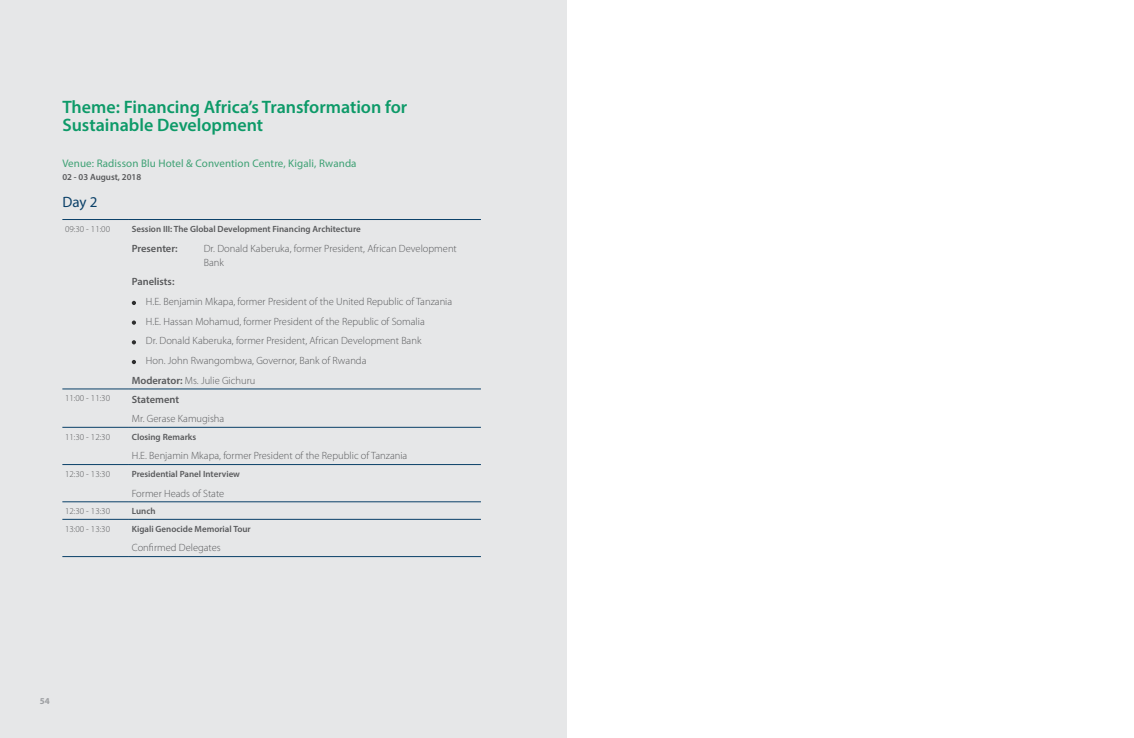
<style>
.page{position:relative;width:1134px;height:738px;background:#fff}
.page>*{position:absolute;margin:0;border:0;box-sizing:border-box;transform-origin:0 0}
.t1{font:600 18px/18px "Myriad Pro";color:#0d9a68}
.t2{font:15px "Myriad Pro";color:#0a4068}
.t3{font:11px "Myriad Pro";letter-spacing:.01em;color:#3ea174}
.t4{font:300 10.5px/14px "Myriad Pro";color:#58595b}
.t5{font:600 10.5px "Myriad Pro";color:#58595b}
.t6{font:600 9px "Myriad Pro";color:#58595b}
.t7{font:300 9px "Myriad Pro";color:#58595b}
.t8{font:700 9px "Myriad Pro";color:#9d9fa2}
.s1{font-weight:600}
</style>
<div class="page">
<div style="left:0;top:0;width:567px;height:737px;background:#e6e7e8"></div>
<hr style="left:62px;top:219px;width:67px;height:1px;background:#0a4068">
<hr style="left:129px;top:219px;width:352px;height:1px;background:#0a4068">
<hr style="left:62px;top:388px;width:67px;height:1px;background:#0a4068">
<hr style="left:129px;top:388px;width:352px;height:1px;background:#0a4068">
<hr style="left:62px;top:427px;width:67px;height:1px;background:#0a4068">
<hr style="left:129px;top:427px;width:352px;height:1px;background:#0a4068">
<hr style="left:62px;top:464px;width:67px;height:1px;background:#0a4068">
<hr style="left:129px;top:464px;width:352px;height:1px;background:#0a4068">
<hr style="left:62px;top:501px;width:67px;height:1px;background:#0a4068">
<hr style="left:129px;top:501px;width:352px;height:1px;background:#0a4068">
<hr style="left:62px;top:518px;width:67px;height:1px;background:#0a4068">
<hr style="left:129px;top:518px;width:352px;height:1px;background:#0a4068">
<hr style="left:62px;top:556px;width:67px;height:1px;background:#0a4068">
<hr style="left:129px;top:556px;width:352px;height:1px;background:#0a4068">
<svg style="left:132px;top:300px;width:4px;height:5px"></svg>
<svg style="left:132px;top:320px;width:4px;height:4px"></svg>
<svg style="left:132px;top:340px;width:4px;height:4px"></svg>
<svg style="left:132px;top:360px;width:4px;height:4px"></svg>
<h1 class="t1" style="left:62px;top:97px;width:346px">Theme: Financing Africa’s Transformation for<br>Sustainable Development</h1>
<p class="t3" style="left:62px;top:156px;width:296px">Venue: Radisson Blu Hotel &amp; Convention Centre, Kigali, Rwanda</p>
<p class="t6" style="left:62px;top:171px;width:80px">02 - 03 August, 2018</p>
<h2 class="t2" style="left:62px;top:192px;width:37px">Day 2</h2>
<p class="t7" style="left:65px;top:223px;width:46px">09:30 - 11:00</p>
<p class="t6" style="left:132px;top:223px;width:230px">Session III: The Global Development Financing Architecture</p>
<p class="t5" style="left:132px;top:241px;width:47px">Presenter:</p>
<p class="t4" style="left:204px;top:241px;width:255px">Dr. Donald Kaberuka, former President, African Development<br>Bank</p>
<p class="t5" style="left:132px;top:275px;width:44px">Panelists:</p>
<p class="t4" style="left:146px;top:294px;width:308px">H.E. Benjamin Mkapa, former President of the United Republic of Tanzania</p>
<p class="t4" style="left:146px;top:314px;width:280px">H.E. Hassan Mohamud, former President of the Republic of Somalia</p>
<p class="t4" style="left:146px;top:333px;width:277px">Dr. Donald Kaberuka, former President, African Development Bank</p>
<p class="t4" style="left:146px;top:353px;width:222px">Hon. John Rwangombwa, Governor, Bank of Rwanda</p>
<p class="t4" style="left:132px;top:373px;width:125px"><span class="s1">Moderator:</span> Ms. Julie Gichuru</p>
<p class="t7" style="left:65px;top:392px;width:46px">11:00 - 11:30</p>
<p class="t5" style="left:132px;top:392px;width:49px">Statement</p>
<p class="t4" style="left:132px;top:411px;width:94px">Mr. Gerase Kamugisha</p>
<p class="t7" style="left:65px;top:431px;width:46px">11:30 - 12:30</p>
<p class="t6" style="left:132px;top:430px;width:66px">Closing Remarks</p>
<p class="t4" style="left:132px;top:448px;width:277px">H.E. Benjamin Mkapa, former President of the Republic of Tanzania</p>
<p class="t7" style="left:65px;top:468px;width:46px">12:30 - 13:30</p>
<p class="t6" style="left:132px;top:468px;width:110px">Presidential Panel Interview</p>
<p class="t4" style="left:132px;top:485px;width:94px">Former Heads of State</p>
<p class="t7" style="left:65px;top:505px;width:46px">12:30 - 13:30</p>
<p class="t6" style="left:132px;top:505px;width:25px">Lunch</p>
<p class="t7" style="left:65px;top:523px;width:46px">13:00 - 13:30</p>
<p class="t6" style="left:132px;top:522px;width:120px">Kigali Genocide Memorial Tour</p>
<p class="t4" style="left:132px;top:540px;width:91px">Confirmed Delegates</p>
<p class="t8" style="left:40px;top:695px;width:12px">54</p>
</div>
